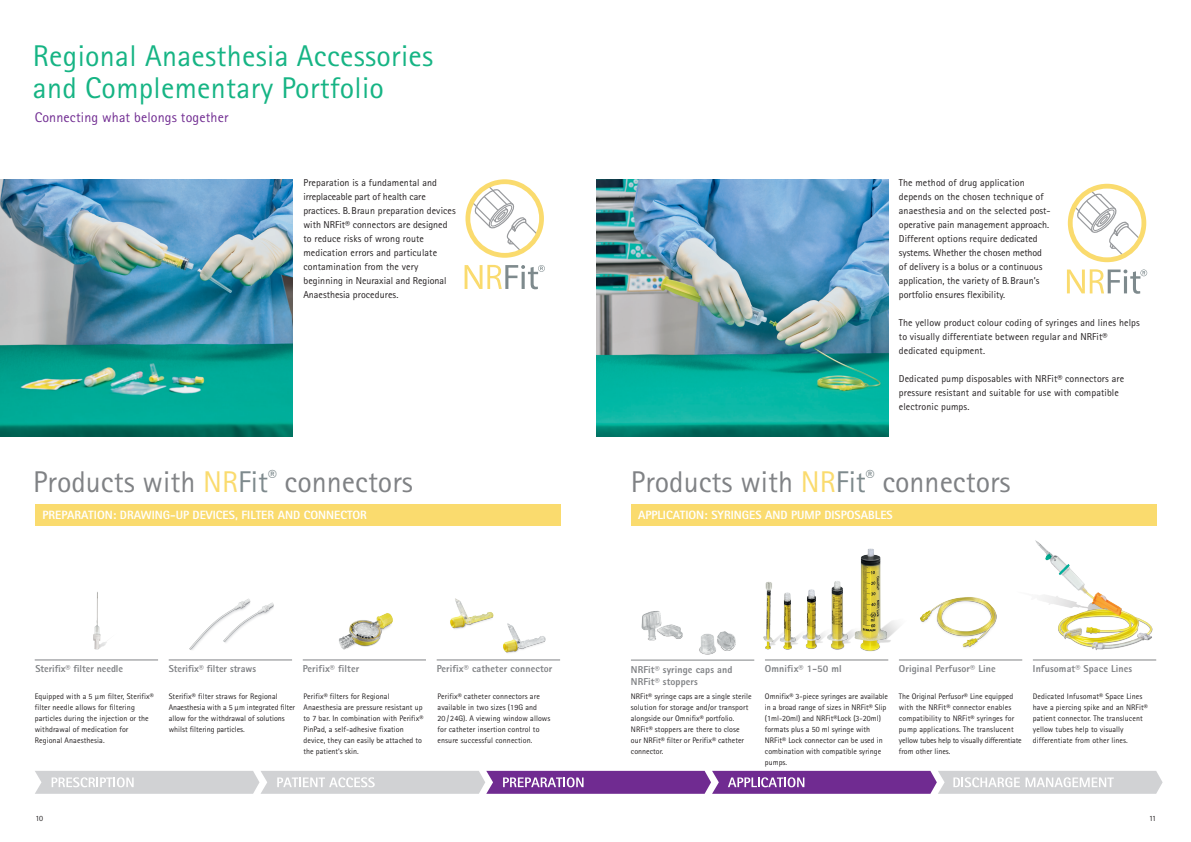
<style>
.page{position:relative;width:1191px;height:842px;background:#fff}
.page>*{position:absolute;margin:0;border:0;box-sizing:border-box;transform-origin:0 0}
._14_Table_content__text_numbers{font:30px "Rotis Sans Serif Pro";color:#808285}
.t1{font:30px/32px "Rotis Sans Serif Pro";letter-spacing:.01em;color:#16b484}
._01_Variable_cover_heading__28_31pt{font:14px "Rotis Sans Serif Pro";letter-spacing:.01em;color:#702b91}
.t2{font:800 12px "Rotis Sans Serif Pro";color:#fff}
._21_Tabelle_fett{font:10px/14px "Rotis Sans Serif Pro";letter-spacing:.01em;color:#231f20}
.Fließtext_Head{font:800 10px/12px "Rotis Sans Serif Pro";letter-spacing:.01em;color:#808285}
._21_Tabelle_fett-2{font:800 10px "Rotis Sans Serif Pro";letter-spacing:.01em;color:#808285}
._21_Tabelle_fett-3{font:8px/11px "Rotis Sans Serif Pro";letter-spacing:.01em;color:#231f20}
.s1{color:#fadb6e}
.s2{color:#7e8a8d}
</style>
<div class="page">
<img style="left:189px;top:598px;width:85px;height:52px">
<svg style="left:35px;top:771px;width:1127px;height:23px"></svg>
<img style="left:0;top:179px;width:293px;height:258px">
<hr style="left:35px;top:660px;width:123px;height:1px;background:#808285">
<hr style="left:169px;top:660px;width:123px;height:1px;background:#808285">
<hr style="left:765px;top:660px;width:123px;height:1px;background:#808285">
<hr style="left:899px;top:660px;width:123px;height:1px;background:#808285">
<hr style="left:437px;top:660px;width:123px;height:1px;background:#808285">
<hr style="left:303px;top:660px;width:123px;height:1px;background:#808285">
<div style="left:35px;top:505px;width:526px;height:21px;background:#fadb6e"></div>
<div style="left:631px;top:505px;width:525px;height:21px;background:#fadb6e"></div>
<img style="left:596px;top:179px;width:292px;height:258px">
<img style="left:763px;top:582px;width:13px;height:68px">
<img style="left:814px;top:548px;width:116px;height:113px">
<img style="left:917px;top:590px;width:80px;height:64px">
<img style="left:997px;top:540px;width:160px;height:121px">
<img style="left:63px;top:592px;width:68px;height:69px">
<img style="left:450px;top:598px;width:42px;height:31px">
<img style="left:699px;top:631px;width:37px;height:24px">
<img style="left:492px;top:612px;width:66px;height:49px">
<img style="left:641px;top:611px;width:42px;height:30px">
<img style="left:339px;top:613px;width:54px;height:37px">
<img style="left:776px;top:592px;width:44px;height:63px">
<img style="left:799px;top:572px;width:47px;height:82px">
<img style="left:824px;top:562px;width:46px;height:91px">
<svg style="left:1067px;top:269px;width:80px;height:25px"></svg>
<svg style="left:1067px;top:184px;width:79px;height:78px"></svg>
<svg style="left:464px;top:265px;width:81px;height:24px"></svg>
<svg style="left:465px;top:179px;width:79px;height:79px"></svg>
<hr style="left:631px;top:660px;width:123px;height:1px;background:#808285">
<p class="t1" style="left:33px;top:40px;width:402px">Regional Anaesthesia Accessories and Complementary Portfolio</p>
<p class="_01_Variable_cover_heading__28_31pt" style="left:35px;top:109px;width:195px">Connecting what belongs together</p>
<p class="_21_Tabelle_fett" style="left:303px;top:176px;width:154px">Preparation is a fundamental and irreplaceable part of health care practices. B. Braun preparation devices with NRFit® connectors are designed to reduce risks of wrong route medication errors and particulate contamination from the very beginning in Neuraxial and Regional Anaesthesia procedures.</p>
<p class="_21_Tabelle_fett" style="left:899px;top:176px;width:153px">The method of drug application depends on the chosen technique of anaesthesia and on the selected post&shy;operative pain management approach.<br>Different options require dedicated systems. Whether the chosen method of delivery is a bolus or a continuous application, the variety of B.Braun’s portfolio ensures flexibility.</p>
<p class="_21_Tabelle_fett" style="left:899px;top:316px;width:242px">The yellow product colour coding of syringes and lines helps to visually differentiate between regular and NRFit® dedicated equipment.</p>
<p class="_21_Tabelle_fett" style="left:899px;top:372px;width:227px">Dedicated pump disposables with NRFit® connectors are pressure resistant and suitable for use with compatible electronic pumps.</p>
<p class="_14_Table_content__text_numbers" style="left:33px;top:464px;width:381px">Products with <span class="s1">NR</span><span class="s2">Fit</span><sup>®</sup> connectors</p>
<p class="_14_Table_content__text_numbers" style="left:631px;top:464px;width:381px">Products with <span class="s1">NR</span><span class="s2">Fit</span><sup>®</sup> connectors</p>
<p class="t2" style="left:43px;top:508px;width:326px">PREPARATION: DRAWING-UP DEVICES, FILTER AND CONNECTOR</p>
<p class="t2" style="left:638px;top:508px;width:256px">APPLICATION: SYRINGES AND PUMP DISPOSABLES</p>
<p class="_21_Tabelle_fett-2" style="left:35px;top:663px;width:89px">Sterifix® filter needle</p>
<p class="Fließtext_Head" style="left:631px;top:663px;width:103px">NRFit® syringe caps and<br>NRFit® stoppers</p>
<p class="_21_Tabelle_fett-2" style="left:169px;top:663px;width:89px">Sterifix® filter straws</p>
<p class="Fließtext_Head" style="left:303px;top:663px;width:58px">Perifix® filter</p>
<p class="Fließtext_Head" style="left:437px;top:663px;width:117px">Perifix® catheter connector</p>
<p class="Fließtext_Head" style="left:765px;top:663px;width:78px">Omnifix® 1-50 ml</p>
<p class="_21_Tabelle_fett-2" style="left:899px;top:663px;width:98px">Original Perfusor® Line</p>
<p class="_21_Tabelle_fett-2" style="left:1033px;top:663px;width:101px">Infusomat® Space Lines</p>
<p class="_21_Tabelle_fett-3" style="left:35px;top:691px;width:121px">Equipped with a 5 μm filter, Sterifix® filter needle allows for filtering</p>
<p class="_21_Tabelle_fett-3" style="left:35px;top:713px;width:115px">particles during the injection or the withdrawal of medication for</p>
<p class="_21_Tabelle_fett-3" style="left:35px;top:735px;width:71px">Regional Anaesthesia.</p>
<p class="_21_Tabelle_fett-3" style="left:169px;top:691px;width:128px">Sterifix® filter straws for Regional Anaesthesia with a 5 μm integrated filter allow for the withdrawal of solutions whilst filtering particles.</p>
<p class="_21_Tabelle_fett-3" style="left:303px;top:691px;width:121px">Perifix® filters for Regional Anaesthesia are pressure resistant up to 7 bar. In combination with Perifix® PinPad, a self-adhesive fixation device, they can easily be attached to the patient’s skin.</p>
<p class="_21_Tabelle_fett-3" style="left:437px;top:691px;width:104px">Perifix® catheter connectors are</p>
<p class="_21_Tabelle_fett-3" style="left:437px;top:702px;width:114px">available in two sizes (19G and<br>20 / 24G). A viewing window allows for catheter insertion control to</p>
<p class="_21_Tabelle_fett-3" style="left:437px;top:735px;width:96px">ensure successful connection.</p>
<p class="_21_Tabelle_fett-3" style="left:631px;top:691px;width:122px">NRFit® syringe caps are a single sterile solution for storage and/or transport alongside our Omnifix® portfolio.<br>NRFit® stoppers are there to close our NRFit® filter or Perifix® catheter connector.</p>
<p class="_21_Tabelle_fett-3" style="left:899px;top:691px;width:124px">The Original Perfusor® Line equipped with the NRFit® connector enables compatibility to NRFit® syringes for pump applications. The translucent yellow tubes help to visually differentiate from other lines.</p>
<p class="_21_Tabelle_fett-3" style="left:1032px;top:691px;width:116px">Dedicated Infusomat® Space Lines have a piercing spike and an NRFit® patient connector. The translucent yellow tubes help to visually differentiate from other lines.</p>
<p class="_21_Tabelle_fett-3" style="left:765px;top:691px;width:125px">Omnifix® 3-piece syringes are available in a broad range of sizes in NRFit® Slip (1ml-20ml) and NRFit®Lock (3-20ml) formats plus a 50 ml syringe with<br>NRFit® Lock connector can be used in combination with compatible syringe pumps.</p>
<p class="_21_Tabelle_fett-3" style="left:35px;top:812px;width:9px">10</p>
<p class="_21_Tabelle_fett-3" style="left:1149px;top:812px;width:9px">11</p>
</div>
